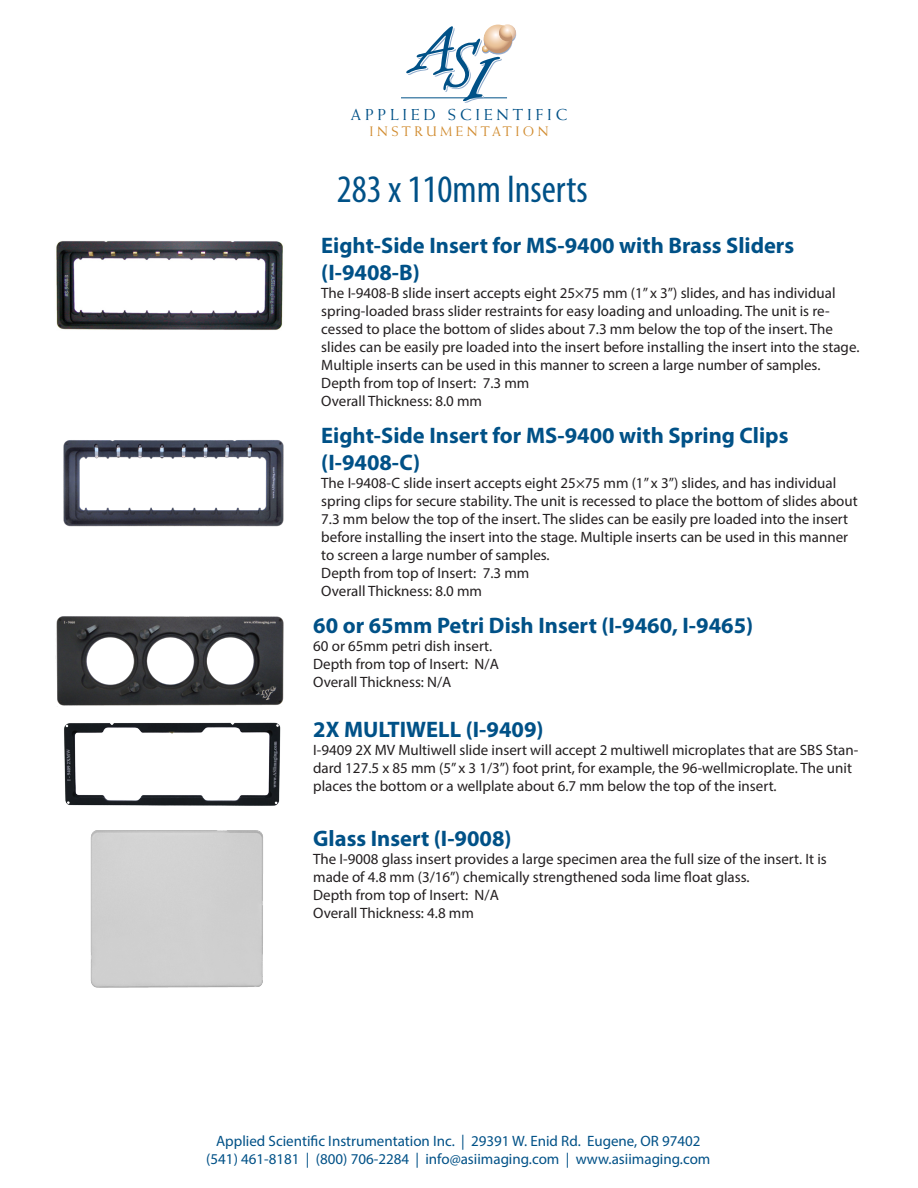
<style>
.page{position:relative;width:918px;height:1188px;background:#fff}
.page>*{position:absolute;margin:0;border:0;box-sizing:border-box;transform-origin:0 0}
.t1{font:condensed 39px "Myriad Pro";color:#005187}
.B_Head{font:700 22.5px/27px "Myriad Pro";color:#005187}
.t2{font:15.9px "Weiss Std";letter-spacing:.25em;color:#005187}
.BODY_COPY_RIGHT{font:15px/18px "Myriad Pro";color:#231f20}
.t3{font:15px/18px "Myriad Pro";color:#005187;text-align:center}
.t4{font:13.8px "Weiss Std";letter-spacing:.25em;color:#d18c30}
</style>
<div class="page">
<hr style="left:401px;top:98px;width:106px;height:1px;background:#005187">
<svg style="left:406px;top:24px;width:110px;height:79px"></svg>
<div style="left:90px;top:830px;width:173px;height:158px;background:#d0d0d0"></div>
<img style="left:63px;top:440px;width:221px;height:87px">
<img style="left:56px;top:241px;width:227px;height:89px">
<img style="left:56px;top:616px;width:228px;height:90px">
<img style="left:64px;top:722px;width:217px;height:84px">
<p class="t2" style="left:351px;top:105px;width:218px">APPLIED SCIENTIFIC</p>
<p class="t4" style="left:370px;top:124px;width:180px">INSTRUMENTATION</p>
<p class="t1" style="left:337px;top:166px;width:252px">283 x 110mm Inserts</p>
<p class="B_Head" style="left:321px;top:231px;width:474px">Eight-Side Insert for MS-9400 with Brass Sliders (I-9408-B)</p>
<p class="BODY_COPY_RIGHT" style="left:321px;top:284px;width:540px">The I-9408-B slide insert accepts eight 25×75 mm (1” x 3”) slides, and has individual spring-loaded brass slider restraints for easy loading and unloading. The unit is re&shy;cessed to place the bottom of slides about 7.3 mm below the top of the insert. The slides can be easily pre loaded into the insert before installing the insert into the stage.<br>Multiple inserts can be used in this manner to screen a large number of samples.</p>
<p class="BODY_COPY_RIGHT" style="left:321px;top:374px;width:210px">Depth from top of Insert: 7.3 mm</p>
<p class="BODY_COPY_RIGHT" style="left:321px;top:392px;width:162px">Overall Thickness: 8.0 mm</p>
<p class="B_Head" style="left:321px;top:422px;width:469px">Eight-Side Insert for MS-9400 with Spring Clips (I-9408-C)</p>
<p class="BODY_COPY_RIGHT" style="left:321px;top:474px;width:538px">The I-9408-C slide insert accepts eight 25×75 mm (1” x 3”) slides, and has individual spring clips for secure stability. The unit is recessed to place the bottom of slides about 7.3 mm below the top of the insert. The slides can be easily pre loaded into the insert before installing the insert into the stage. Multiple inserts can be used in this manner to screen a large number of samples.</p>
<p class="BODY_COPY_RIGHT" style="left:321px;top:564px;width:210px">Depth from top of Insert: 7.3 mm</p>
<p class="BODY_COPY_RIGHT" style="left:321px;top:582px;width:162px">Overall Thickness: 8.0 mm</p>
<p class="B_Head" style="left:313px;top:612px;width:442px">60 or 65mm Petri Dish Insert (I-9460, I-9465)</p>
<p class="BODY_COPY_RIGHT" style="left:313px;top:637px;width:181px">60 or 65mm petri dish insert.</p>
<p class="BODY_COPY_RIGHT" style="left:313px;top:655px;width:187px">Depth from top of Insert: N/A</p>
<p class="BODY_COPY_RIGHT" style="left:313px;top:673px;width:140px">Overall Thickness: N/A</p>
<p class="B_Head" style="left:313px;top:715px;width:232px">2X MULTIWELL (I-9409)</p>
<p class="BODY_COPY_RIGHT" style="left:313px;top:740px;width:547px">I-9409 2X MV Multiwell slide insert will accept 2 multiwell microplates that are SBS Stan&shy;dard 127.5 x 85 mm (5” x 3 1/3”) foot print, for example, the 96-wellmicroplate. The unit places the bottom or a wellplate about 6.7 mm below the top of the insert.</p>
<p class="B_Head" style="left:313px;top:824px;width:200px">Glass Insert (I-9008)</p>
<p class="BODY_COPY_RIGHT" style="left:313px;top:850px;width:515px">The I-9008 glass insert provides a large specimen area the full size of the insert. It is made of 4.8 mm (3/16”) chemically strengthened soda lime float glass.</p>
<p class="BODY_COPY_RIGHT" style="left:313px;top:886px;width:187px">Depth from top of Insert: N/A</p>
<p class="BODY_COPY_RIGHT" style="left:313px;top:904px;width:162px">Overall Thickness: 4.8 mm</p>
<p class="t3" style="left:206px;top:1132px;width:506px">Applied Scientific Instrumentation Inc. | 29391 W. Enid Rd. Eugene, OR 97402 (541) 461-8181 | (800) 706-2284 | info@asiimaging.com | www.asiimaging.com</p>
</div>
